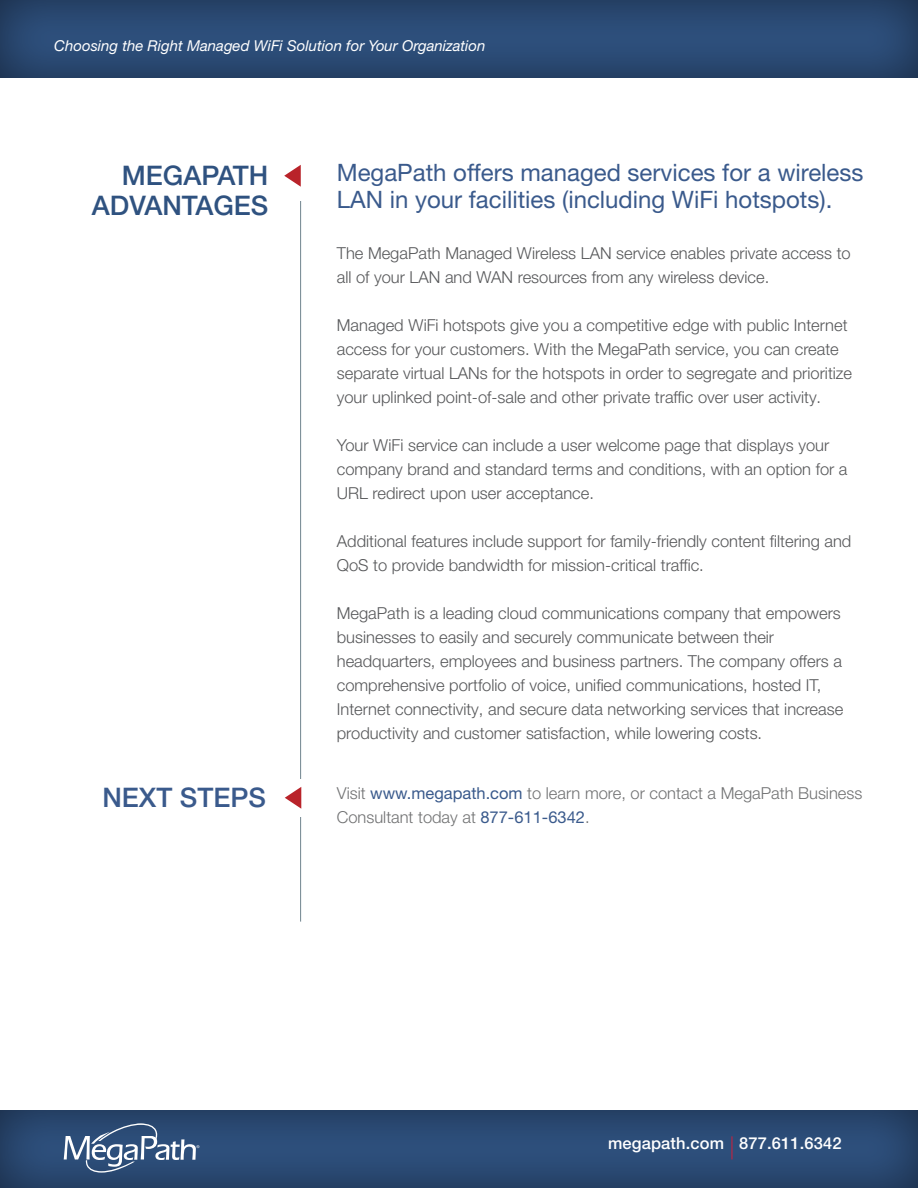
<style>
.page{position:relative;width:918px;height:1188px;background:#fff}
.page>*{position:absolute;margin:0;border:0;box-sizing:border-box;transform-origin:0 0}
.t1{font:500 27px/30px "Helvetica Neue LT Pro";color:#2f5280;text-align:right}
.t2{font:500 27px "Helvetica Neue LT Pro";color:#3a5a8c}
.t3{font:24px/27px "Helvetica Neue LT Pro";color:#3a5a8c}
.t4{font:300 16.5px/24px "Helvetica Neue LT Pro";color:#57585a}
.t5{font:300 16.5px/24px "Helvetica Neue LT Pro";color:#717273}
.t6{font:500 16.5px "Helvetica Neue LT Pro";letter-spacing:.01em;color:#fff}
.t7{font:italic 15px "Helvetica Neue LT Pro";color:#fff}
.s1{font-weight:400;color:#3a5a8c}
</style>
<div class="page">
<div style="left:0;top:1110px;width:918px;height:78px;background:#231f20;opacity:.55"></div>
<div style="left:0;top:0;width:918px;height:79px;background:#231f20;opacity:.55"></div>
<hr style="left:300px;top:164px;width:1px;height:758px;background:#70848e">
<svg style="left:64px;top:1124px;width:135px;height:49px;background:#546e91"></svg>
<svg style="left:732px;top:1136px;width:1px;height:23px"></svg>
<div style="left:275px;top:779px;width:37px;height:38px;background:#fff"></div>
<svg style="left:285px;top:787px;width:16px;height:22px"></svg>
<div style="left:275px;top:163px;width:36px;height:38px;background:#fff"></div>
<svg style="left:284px;top:165px;width:17px;height:22px"></svg>
<p class="t7" style="left:54px;top:37px;width:433px">Choosing the Right Managed WiFi Solution for Your Organization</p>
<h1 class="t1" style="left:92px;top:160px;width:178px">MEGAPATH<br>ADVANTAGES</h1>
<h1 class="t2" style="left:102px;top:781px;width:165px">NEXT STEPS</h1>
<h2 class="t3" style="left:337px;top:158px;width:528px">MegaPath offers managed services for a wireless<br>LAN in your facilities (including WiFi hotspots).</h2>
<p class="t4" style="left:337px;top:241px;width:515px">The MegaPath Managed Wireless LAN service enables private access to all of your LAN and WAN resources from any wireless device.</p>
<p class="t4" style="left:337px;top:313px;width:517px">Managed WiFi hotspots give you a competitive edge with public Internet access for your customers. With the MegaPath service, you can create separate virtual LANs for the hotspots in order to segregate and prioritize your uplinked point-of-sale and other private traffic over user activity.</p>
<p class="t4" style="left:337px;top:433px;width:512px">Your WiFi service can include a user welcome page that displays your company brand and standard terms and conditions, with an option for a<br>URL redirect upon user acceptance.</p>
<p class="t4" style="left:337px;top:529px;width:516px">Additional features include support for family-friendly content filtering and<br>QoS to provide bandwidth for mission-critical traffic.</p>
<p class="t4" style="left:337px;top:601px;width:508px">MegaPath is a leading cloud communications company that empowers businesses to easily and securely communicate between their headquarters, employees and business partners. The company offers a comprehensive portfolio of voice, unified communications, hosted IT, Internet connectivity, and secure data networking services that increase productivity and customer satisfaction, while lowering costs.</p>
<p class="t5" style="left:337px;top:781px;width:527px">Visit <span class="s1">www.megapath.com</span> to learn more, or contact a MegaPath Business<br>Consultant today at <span class="s1">877-611-6342</span>.</p>
<p class="t6" style="left:608px;top:1133px;width:235px">megapath.com 877.611.6342</p>
</div>
